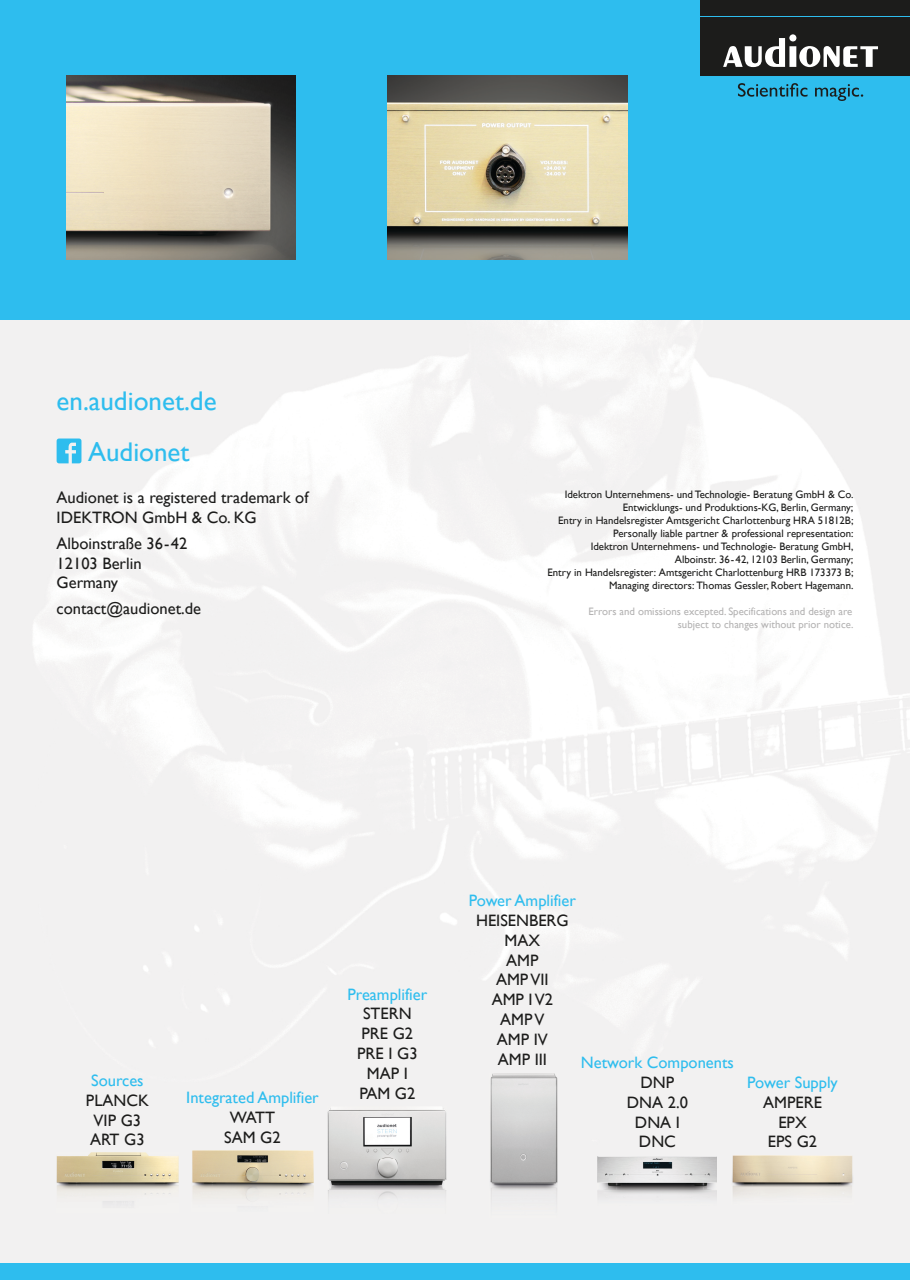
<style>
.page{position:relative;width:910px;height:1280px;background:#fff}
.page>*{position:absolute;margin:0;border:0;box-sizing:border-box;transform-origin:0 0}
.t1{font:27px/50.8px "Gill Sans";color:#2ebdee;text-align:center}
.t2{font:16.5px/19.8px "Gill Sans";color:#1c1c1b;text-align:center}
.t3{font:16.5px "Gill Sans";color:#2ebdee}
.t4{font:10.8px/12.9px "Gill Sans";color:#1c1c1b;text-align:right}
.t5{font:10.8px/12.9px "Gill Sans";color:#b4b3b3;text-align:right}
</style>
<div class="page">
<img style="left:0;top:75px;width:910px;height:1188px">
<div style="left:0;top:0;width:909px;height:320px;background:#2ebdee"></div>
<div style="left:0;top:1263px;width:910px;height:17px;background:#2ebdee"></div>
<div style="left:700px;top:0;width:210px;height:75px;background:#1c1c1b"></div>
<svg style="left:723px;top:34px;width:155px;height:33px"></svg>
<hr style="left:700px;top:16px;width:209px;height:1px;background:#2ebdee">
<svg style="left:738px;top:83px;width:69px;height:14px"></svg>
<svg style="left:815px;top:84px;width:48px;height:17px"></svg>
<img style="left:598px;top:1156px;width:119px;height:50px">
<img style="left:57px;top:1153px;width:122px;height:59px">
<img style="left:192px;top:1151px;width:121px;height:60px">
<img style="left:732px;top:1156px;width:121px;height:48px">
<img style="left:490px;top:1073px;width:68px;height:144px">
<img style="left:328px;top:1107px;width:119px;height:106px">
<img style="left:67px;top:75px;width:229px;height:185px">
<img style="left:388px;top:75px;width:239px;height:185px">
<svg style="left:57px;top:438px;width:24px;height:25px"></svg>
<h1 class="t1" style="left:57px;top:375px;width:162px">en.audionet.de<br>Audionet</h1>
<h2 class="t2" style="left:57px;top:488px;width:253px;text-align:left">Audionet is a registered trademark of<br>IDEKTRON GmbH &amp; Co. KG</h2>
<h2 class="t2" style="left:57px;top:533px;width:132px;text-align:left">Alboinstraße 36-42<br>12103 Berlin<br>Germany</h2>
<h2 class="t2" style="left:57px;top:599px;width:146px">contact@audionet.de</h2>
<p class="t4" style="left:547px;top:488px;width:307px">Idektron Unternehmens- und Technologie- Beratung GmbH &amp; Co.<br>Entwicklungs- und Produktions-KG, Berlin, Germany;<br>Entry in Handelsregister Amtsgericht Charlottenburg HRA 51812B; Personally liable partner &amp; professional representation:<br>Idektron Unternehmens- und Technologie- Beratung GmbH, Alboinstr. 36-42, 12103 Berlin, Germany;<br>Entry in Handelsregister: Amtsgericht Charlottenburg HRB 173373 B; Managing directors: Thomas Gessler, Robert Hagemann.</p>
<p class="t5" style="left:588px;top:605px;width:266px">Errors and omissions excepted. Specifications and design are subject to changes without prior notice.</p>
<h2 class="t3" style="left:91px;top:1071px;width:54px">Sources</h2>
<h2 class="t2" style="left:86px;top:1090px;width:64px;text-align:left">PLANCK<br>VIP G3<br>ART G3</h2>
<h2 class="t3" style="left:186px;top:1088px;width:134px">Integrated Amplifier</h2>
<h2 class="t2" style="left:224px;top:1107px;width:58px">WATT<br>SAM G2</h2>
<h2 class="t3" style="left:347px;top:984px;width:81px">Preamplifier</h2>
<h2 class="t2" style="left:357px;top:1004px;width:62px">STERN<br>PRE G2<br>PRE I G3<br>MAP I<br>PAM G2</h2>
<h2 class="t3" style="left:469px;top:891px;width:109px">Power Amplifier</h2>
<h2 class="t2" style="left:476px;top:910px;width:94px">HEISENBERG<br>MAX<br>AMP<br>AMP VII<br>AMP I V2<br>AMP V<br>AMP IV<br>AMP III</h2>
<h2 class="t3" style="left:581px;top:1053px;width:155px">Network Components</h2>
<h2 class="t2" style="left:627px;top:1072px;width:62px">DNP<br>DNA 2.0<br>DNA I<br>DNC</h2>
<h2 class="t3" style="left:747px;top:1073px;width:92px">Power Supply</h2>
<h2 class="t2" style="left:763px;top:1092px;width:60px">AMPERE<br>EPX<br>EPS G2</h2>
</div>
